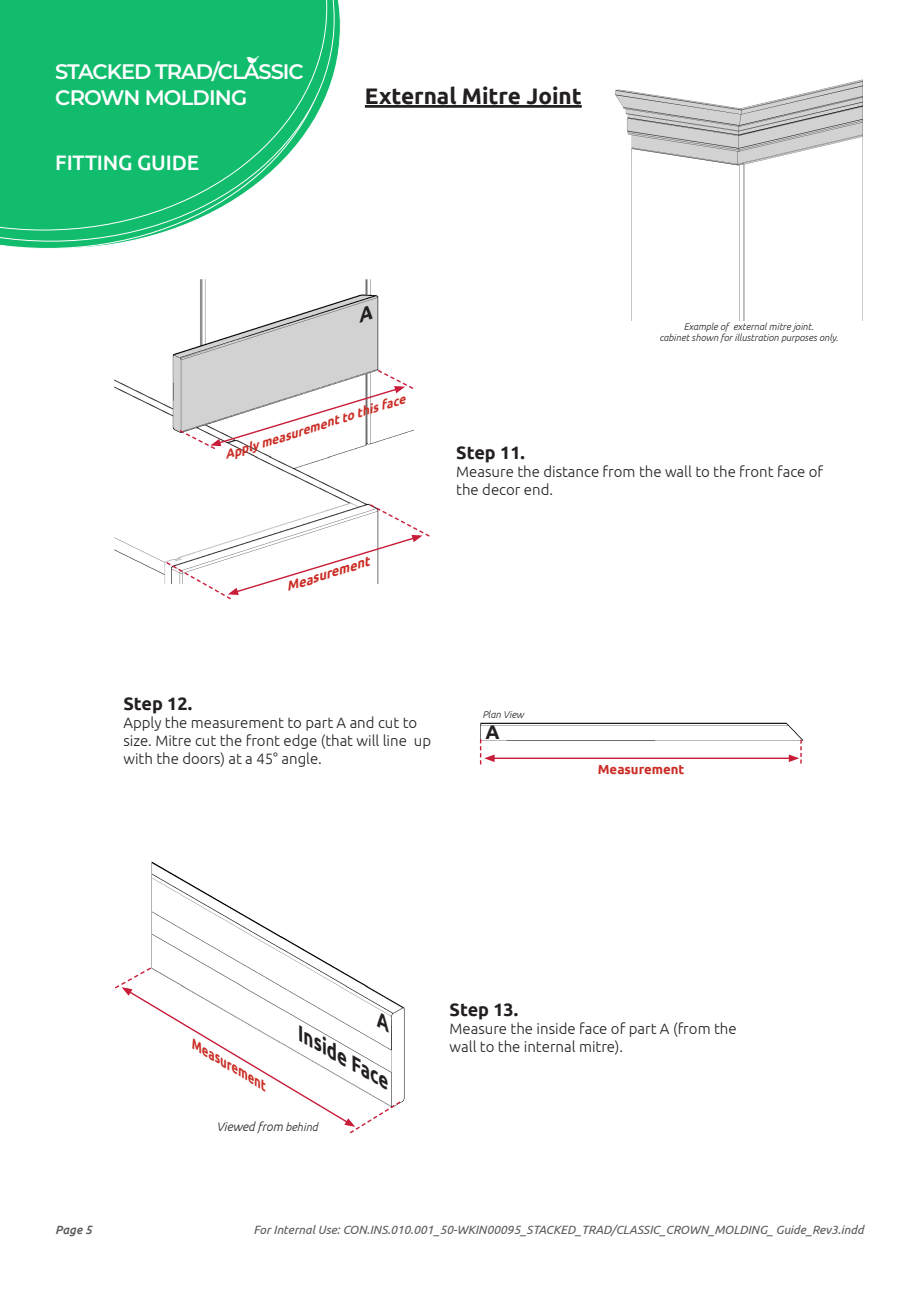
<style>
.page{position:relative;width:919px;height:1289px;background:#fff}
.page>*{position:absolute;margin:0;border:0;box-sizing:border-box;transform-origin:0 0}
.t1{font:700 22.5px "Ubuntu";color:#231f20}
.t2{font:600 21px/25.2px "Montserrat";letter-spacing:-.05em;color:#fff}
.t3{font:500 21px "Ubuntu";letter-spacing:-.01em;color:#fff}
.t4{font:italic 700 19.65px "Ubuntu";color:#231f20}
.t5{font:700 19.65px "Ubuntu";color:#231f20}
.t6{font:700 18px "Ubuntu";color:#231f20}
.t7{font:300 15px/18px "Ubuntu";color:#231f20}
.t8{font:italic 700 13.2px "Ubuntu";color:#ca2d25}
.t9{font:700 13.2px "Ubuntu";color:#ca2d25}
.t10{font:italic 700 12.45px "Ubuntu";color:#ca2d25}
.t11{font:italic 300 12.15px "Ubuntu";color:#231f20}
.t12{font:italic 12px "Ubuntu";color:#57585a}
.t13{font:italic 500 12px "Ubuntu";color:#57585a}
.t14{font:italic 300 9.9px "Ubuntu";color:#231f20}
.t15{font:italic 300 9.6px "Ubuntu";color:#231f20}
.s1{font-size:11.25px}
</style>
<div class="page">
<svg style="left:334px;top:0;width:7px;height:73px"></svg>
<svg style="left:0;top:241px;width:130px;height:8px"></svg>
<svg style="left:0;top:0;width:334px;height:241px"></svg>
<svg style="left:0;top:0;width:327px;height:230px;background:#2cc37d"></svg>
<svg style="left:246px;top:55px;width:13px;height:11px"></svg>
<img style="left:151px;top:861px;width:254px;height:241px">
<img style="left:114px;top:280px;width:265px;height:303px">
<svg style="left:165px;top:503px;width:265px;height:97px"></svg>
<svg style="left:178px;top:368px;width:236px;height:82px"></svg>
<img style="left:479px;top:722px;width:325px;height:39px">
<hr style="left:492px;top:757px;width:299px;height:2px;background:#c81c38">
<svg style="left:788px;top:739px;width:13px;height:24px"></svg>
<svg style="left:480px;top:739px;width:14px;height:25px"></svg>
<hr style="left:365px;top:105px;width:216px;height:3px;background:#231f20">
<img style="left:615px;top:79px;width:248px;height:241px">
<svg style="left:115px;top:966px;width:287px;height:168px"></svg>
<svg style="left:360px;top:303px;width:13px;height:19px"></svg>
<h2 class="t2" style="left:55px;top:58px;width:250px">STACKED TRAD/CLASSIC<br>CROWN MOLDING</h2>
<h2 class="t3" style="left:55px;top:149px;width:145px">FITTING GUIDE</h2>
<p class="t1" style="left:365px;top:82px;width:218px">External Mitre Joint</p>
<p class="t15" style="left:683px;top:320px;width:132px">Example of external mitre joint.</p>
<p class="t15" style="left:659px;top:332px;width:180px">cabinet shown for illustration purposes only.</p>
<p class="t10" style="left:222px;top:447px;width:190px;rotate:-17deg">Apply measurement to this face</p>
<p class="t8" style="left:284px;top:579px;width:88px;rotate:-17deg">Measurement</p>
<p class="t6" style="left:456px;top:442px;width:70px">Step 11.</p>
<p class="t7" style="left:456px;top:462px;width:368px">Measure the distance from the wall to the front face of the decor end.</p>
<p class="t6" style="left:123px;top:692px;width:70px">Step 12.</p>
<p class="t7" style="left:123px;top:712px;width:309px">Apply the measurement to part A and cut to size. Mitre cut the front edge (that will line up with the doors) at a 45° angle.</p>
<p class="t14" style="left:482px;top:708px;width:43px">Plan View</p>
<p class="t5" style="left:485px;top:720px;width:16px">A</p>
<p class="t9" style="left:597px;top:761px;width:88px">Measurement</p>
<p class="t8" style="left:198px;top:1036px;width:88px;rotate:31deg">Measurement</p>
<p class="t4" style="left:308px;top:1022px;width:105px;rotate:30deg">Inside Face</p>
<p class="t11" style="left:217px;top:1119px;width:103px">Viewed from <span class="s1">behind</span></p>
<p class="t6" style="left:449px;top:998px;width:70px">Step 13.</p>
<p class="t7" style="left:449px;top:1019px;width:288px">Measure the inside face of part A (from the wall to the internal mitre).</p>
<p class="t13" style="left:55px;top:1221px;width:38px">Page 5</p>
<p class="t12" style="left:253px;top:1222px;width:611px">For Internal Use: CON.INS.010.001_50-WKIN00095_STACKED_TRAD/CLASSIC_CROWN_MOLDING_ Guide_Rev3.indd</p>
</div>
